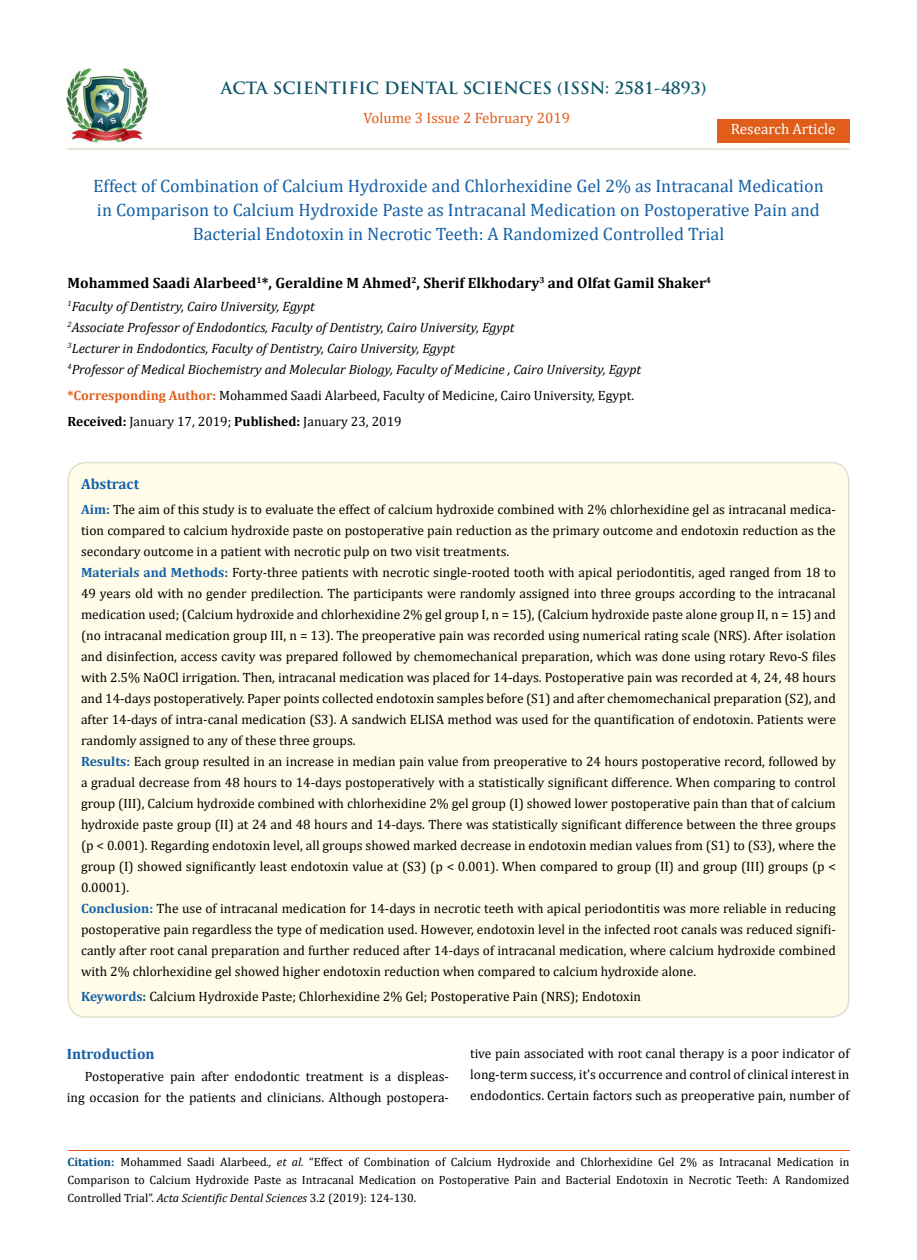
<style>
.page{position:relative;width:917px;height:1260px;background:#fff}
.page>*{position:absolute;margin:0;border:0;box-sizing:border-box;transform-origin:0 0}
.t1{font:18px/24px "Cambria";color:#1560a6;text-align:center}
.t2{font:700 16.5px "Trajan Pro";color:#0e546a}
.t3{font:700 15px "Cambria";color:#000}
.t4{font:15px "Cambria";color:#e05d1a}
.t5{font:700 15px "Cambria";color:#1560a6}
.t6{font:15px "Cambria";color:#fff}
.t7{font:13.5px/21px "Cambria";color:#000}
.t8{font:italic 13.5px/21px "Cambria";color:#000}
.t9{font:12px/18px "Cambria";color:#000;text-align:justify}
.s1{font-weight:700;color:#e05d1a}
.s2{font-weight:700}
.s3{font-weight:700;color:#1560a6}
.s4{font-weight:700;color:#0e546a}
.s5{font-weight:700;color:#035089}
.s6{font-style:italic}
</style>
<div class="page">
<img style="left:67px;top:68px;width:80px;height:74px">
<div style="left:717px;top:119px;width:132px;height:23px;background:#e05d1a"></div>
<div style="left:68px;top:463px;width:780px;height:554px;background:#fffde9;border-radius:18px"></div>
<hr style="left:67px;top:148px;width:782px;height:2px;background:#e0dfcd">
<hr style="left:68px;top:1150px;width:782px;height:1px;background:#e05d1a">
<p class="t2" style="left:221px;top:77px;width:487px">ACTA SCIENTIFIC DENTAL SCIENCES (ISSN: 2581-4893)</p>
<p class="t4" style="left:363px;top:109px;width:208px">Volume 3 Issue 2 February 2019</p>
<p class="t6" style="left:731px;top:120px;width:106px">Research Article</p>
<p class="t1" style="left:93px;top:174px;width:732px">Effect of Combination of Calcium Hydroxide and Chlorhexidine Gel 2% as Intracanal Medication in Comparison to Calcium Hydroxide Paste as Intracanal Medication on Postoperative Pain and<br>Bacterial Endotoxin in Necrotic Teeth: A Randomized Controlled Trial</p>
<p class="t3" style="left:67px;top:273px;width:645px">Mohammed Saadi Alarbeed<sup>1</sup>*, Geraldine M Ahmed<sup>2</sup>, Sherif Elkhodary<sup>3</sup> and Olfat Gamil Shaker<sup>4</sup></p>
<p class="t8" style="left:67px;top:295px;width:575px"><sup>1</sup>Faculty of Dentistry, Cairo University, Egypt<br><sup>2</sup>Associate Professor of Endodontics, Faculty of Dentistry, Cairo University, Egypt<br><sup>3</sup>Lecturer in Endodontics, Faculty of Dentistry, Cairo University, Egypt<br><sup>4</sup>Professor of Medical Biochemistry and Molecular Biology, Faculty of Medicine , Cairo University, Egypt</p>
<p class="t7" style="left:67px;top:385px;width:568px"><span class="s1">*Corresponding Author:</span> Mohammed Saadi Alarbeed, Faculty of Medicine, Cairo University, Egypt.</p>
<p class="t7" style="left:67px;top:411px;width:335px"><span class="s2">Received:</span> January 17, 2019; <span class="s2">Published:</span> January 23, 2019</p>
<p class="t5" style="left:81px;top:474px;width:60px">Abstract</p>
<p class="t7" style="left:81px;top:499px;width:756px"><span class="s3">Aim:</span> The aim of this study is to evaluate the effect of calcium hydroxide combined with 2% chlorhexidine gel as intracanal medica&shy;tion compared to calcium hydroxide paste on postoperative pain reduction as the primary outcome and endotoxin reduction as the secondary outcome in a patient with necrotic pulp on two visit treatments.<br><span class="s3">Materials and Methods:</span> Forty-three patients with necrotic single-rooted tooth with apical periodontitis, aged ranged from 18 to 49 years old with no gender predilection. The participants were randomly assigned into three groups according to the intracanal medication used; (Calcium hydroxide and chlorhexidine 2% gel group I, n = 15), (Calcium hydroxide paste alone group II, n = 15) and (no intracanal medication group III, n = 13). The preoperative pain was recorded using numerical rating scale (NRS). After isolation and disinfection, access cavity was prepared followed by chemomechanical preparation, which was done using rotary Revo-S files with 2.5% NaOCl irrigation. Then, intracanal medication was placed for 14-days. Postoperative pain was recorded at 4, 24, 48 hours and 14-days postoperatively. Paper points collected endotoxin samples before (S1) and after chemomechanical preparation (S2), and after 14-days of intra-canal medication (S3). A sandwich ELISA method was used for the quantification of endotoxin. Patients were randomly assigned to any of these three groups.<br><span class="s3">Results:</span> Each group resulted in an increase in median pain value from preoperative to 24 hours postoperative record, followed by a gradual decrease from 48 hours to 14-days postoperatively with a statistically significant difference. When comparing to control group (III), Calcium hydroxide combined with chlorhexidine 2% gel group (I) showed lower postoperative pain than that of calcium hydroxide paste group (II) at 24 and 48 hours and 14-days. There was statistically significant difference between the three groups (p &lt; 0.001). Regarding endotoxin level, all groups showed marked decrease in endotoxin median values from (S1) to (S3), where the group (I) showed significantly least endotoxin value at (S3) (p &lt; 0.001). When compared to group (II) and group (III) groups (p &lt; 0.0001).<br><span class="s3">Conclusion:</span> The use of intracanal medication for 14-days in necrotic teeth with apical periodontitis was more reliable in reducing postoperative pain regardless the type of medication used. However, endotoxin level in the infected root canals was reduced signifi&shy;cantly after root canal preparation and further reduced after 14-days of intracanal medication, where calcium hydroxide combined with 2% chlorhexidine gel showed higher endotoxin reduction when compared to calcium hydroxide alone.</p>
<p class="t7" style="left:81px;top:986px;width:561px"><span class="s3">Keywords</span><span class="s4">:</span> Calcium Hydroxide Paste; Chlorhexidine 2% Gel; Postoperative Pain (NRS); Endotoxin</p>
<p class="t5" style="left:67px;top:1044px;width:89px">Introduction</p>
<p class="t7" style="left:67px;top:1066px;width:384px;text-align:right">Postoperative pain after endodontic treatment is a displeas&shy;ing occasion for the patients and clinicians. Although postopera-</p>
<p class="t7" style="left:470px;top:1043px;width:381px;text-align:justify">tive pain associated with root canal therapy is a poor indicator of long-term success, it’s occurrence and control of clinical interest in endodontics. Certain factors such as preoperative pain, number of</p>
<p class="t9" style="left:67px;top:1153px;width:783px"><span class="s5">Citation:</span> Mohammed Saadi Alarbeed<span class="s6">., et al.</span> “Effect of Combination of Calcium Hydroxide and Chlorhexidine Gel 2% as Intracanal Medication in Comparison to Calcium Hydroxide Paste as Intracanal Medication on Postoperative Pain and Bacterial Endotoxin in Necrotic Teeth: A Randomized Controlled Trial”. <span class="s6">Acta Scientific Dental Sciences</span> 3.2 (2019): 124-130.</p>
</div>
